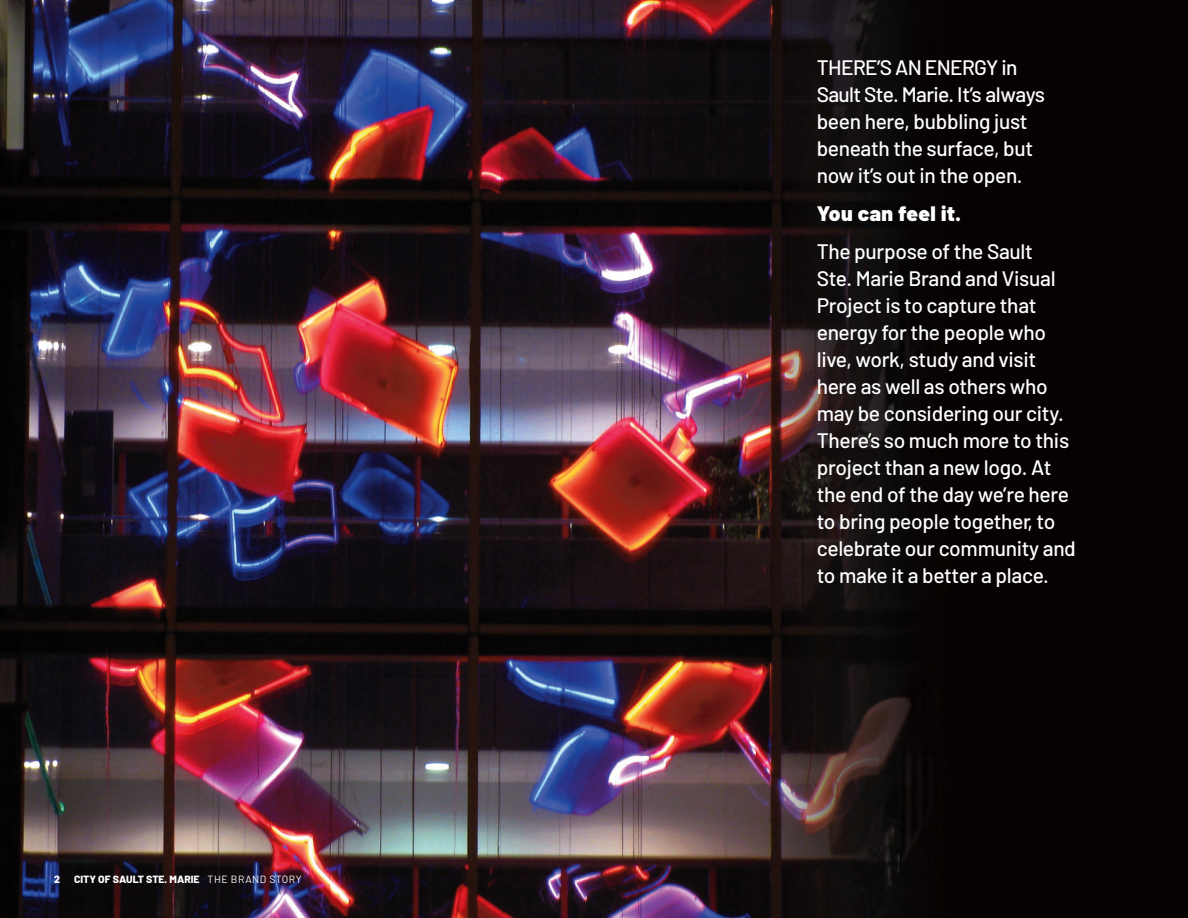
<style>
.page{position:relative;width:1188px;height:918px;background:#070202}
.page>*{position:absolute;margin:0;border:0;box-sizing:border-box;transform-origin:0 0}
.t1{font:500 21px/27px "Barlow";letter-spacing:-.015em;color:#fff}
.t2{font:900 21px "Barlow";letter-spacing:.02em;color:#fff}
.t3{font:800 10.5px "Barlow";color:#fff}
.s1{font-weight:400}
</style>
<div class="page">
<img style="left:0;top:0;width:765px;height:918px">
<img style="left:765px;top:0;width:155px;height:918px">
<p class="t3" style="left:54px;top:871px;width:7px">2</p>
<p class="t3" style="left:74px;top:871px;width:229px">CITY OF SAULT STE. MARIE <span class="s1">THE BRAND STORY</span></p>
<p class="t1" style="left:817px;top:52px;width:230px">THERE’S AN ENERGY in<br>Sault Ste. Marie. It’s always been here, bubbling just beneath the surface, but now it’s out in the open.</p>
<p class="t2" style="left:817px;top:197px;width:146px">You can feel it.</p>
<p class="t1" style="left:817px;top:236px;width:261px">The purpose of the Sault<br>Ste. Marie Brand and Visual<br>Project is to capture that energy for the people who live, work, study and visit here as well as others who may be considering our city.<br>There’s so much more to this project than a new logo. At the end of the day we’re here to bring people together, to celebrate our community and to make it a better a place.</p>
</div>
